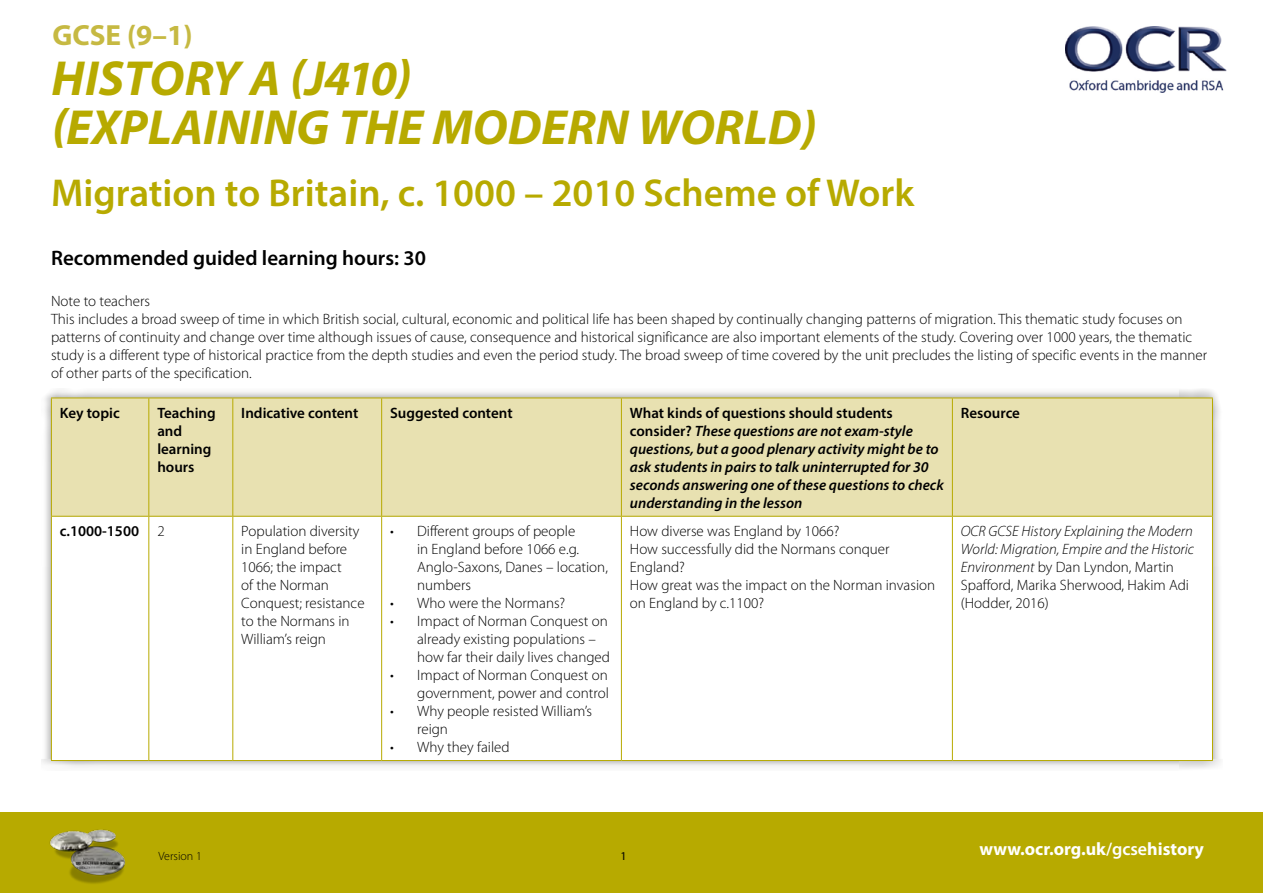
<style>
.page{position:relative;width:1263px;height:893px;background:#fff}
.page>*{position:absolute;margin:0;border:0;box-sizing:border-box;transform-origin:0 0}
.t1{font:italic 700 49.5px/49.5px "Myriad Pro";color:#b7aa00}
.t2{font:600 39px "Myriad Pro";color:#b7aa00}
.t3{font:700 29.25px "Myriad Pro";color:#c6b942}
.Semibold{font:600 21px "Myriad Pro";color:#000}
.t4{font:700 18px "Myriad Pro";color:#fff}
.Body_10pt{font:300 15px/18px "Myriad Pro";color:#000}
.Body_10pt-2{font:italic 600 15px/18px "Myriad Pro";color:#000}
.Body_10pt-3{font:italic 300 15px/18px "Myriad Pro";color:#000}
.Body_10pt-4{font:600 15px/18px "Myriad Pro";color:#000}
.t5{font:300 12px "Myriad Pro";color:#000}
.t6{font:12px "Myriad Pro";color:#000}
.s1{font-style:normal}
.s2{font-weight:600}
</style>
<div class="page">
<div style="left:0;top:812px;width:1263px;height:81px;background:#b7aa00"></div>
<img style="left:49px;top:829px;width:77px;height:55px">
<img style="left:1065px;top:26px;width:162px;height:67px">
<div style="left:41px;top:388px;width:1182px;height:383px;background:#000;opacity:.45"></div>
<div style="left:52px;top:399px;width:1160px;height:117px;background:#e8e1b1"></div>
<svg style="left:52px;top:517px;width:1160px;height:243px"></svg>
<hr style="left:51px;top:517px;width:1px;height:243px;background:#b7aa00">
<hr style="left:148px;top:517px;width:1px;height:243px;background:#b7aa00">
<hr style="left:232px;top:517px;width:1px;height:243px;background:#b7aa00">
<hr style="left:381px;top:517px;width:1px;height:243px;background:#b7aa00">
<hr style="left:621px;top:517px;width:1px;height:243px;background:#b7aa00">
<hr style="left:952px;top:517px;width:1px;height:243px;background:#b7aa00">
<hr style="left:1212px;top:517px;width:1px;height:243px;background:#b7aa00">
<hr style="left:51px;top:760px;width:98px;height:1px;background:#b7aa00">
<hr style="left:149px;top:760px;width:84px;height:1px;background:#b7aa00">
<hr style="left:233px;top:760px;width:149px;height:1px;background:#b7aa00">
<hr style="left:382px;top:760px;width:239px;height:1px;background:#b7aa00">
<hr style="left:621px;top:760px;width:331px;height:1px;background:#b7aa00">
<hr style="left:952px;top:760px;width:261px;height:1px;background:#b7aa00">
<hr style="left:51px;top:398px;width:98px;height:1px;background:#b7aa00">
<hr style="left:51px;top:398px;width:1px;height:118px;background:#b7aa00">
<hr style="left:149px;top:398px;width:84px;height:1px;background:#b7aa00">
<hr style="left:148px;top:398px;width:1px;height:118px;background:#b7aa00">
<hr style="left:233px;top:398px;width:149px;height:1px;background:#b7aa00">
<hr style="left:232px;top:398px;width:1px;height:118px;background:#b7aa00">
<hr style="left:382px;top:398px;width:239px;height:1px;background:#b7aa00">
<hr style="left:381px;top:398px;width:1px;height:118px;background:#b7aa00">
<hr style="left:621px;top:398px;width:331px;height:1px;background:#b7aa00">
<hr style="left:621px;top:398px;width:1px;height:118px;background:#b7aa00">
<hr style="left:952px;top:398px;width:261px;height:1px;background:#b7aa00">
<hr style="left:952px;top:398px;width:1px;height:118px;background:#b7aa00">
<hr style="left:1212px;top:398px;width:1px;height:118px;background:#b7aa00">
<hr style="left:51px;top:516px;width:98px;height:1px;background:#b7aa00">
<hr style="left:149px;top:516px;width:84px;height:1px;background:#b7aa00">
<hr style="left:233px;top:516px;width:149px;height:1px;background:#b7aa00">
<hr style="left:382px;top:516px;width:239px;height:1px;background:#b7aa00">
<hr style="left:621px;top:516px;width:331px;height:1px;background:#b7aa00">
<hr style="left:952px;top:516px;width:261px;height:1px;background:#b7aa00">
<h3 class="t3" style="left:52px;top:16px;width:142px">GCSE (9–1)</h3>
<h1 class="t1" style="left:52px;top:52px;width:767px">HISTORY A (J410)<br>(EXPLAINING THE MODERN WORLD)</h1>
<p class="t2" style="left:51px;top:169px;width:865px">Migration to Britain, c. 1000 – 2010 Scheme of Work</p>
<p class="Semibold" style="left:51px;top:245px;width:376px">Recommended guided learning hours: 30</p>
<p class="Body_10pt" style="left:51px;top:292px;width:101px">Note to teachers</p>
<p class="Body_10pt" style="left:51px;top:310px;width:1158px">This includes a broad sweep of time in which British social, cultural, economic and political life has been shaped by continually changing patterns of migration. This thematic study focuses on patterns of continuity and change over time although issues of cause, consequence and historical significance are also important elements of the study. Covering over 1000 years, the thematic study is a different type of historical practice from the depth studies and even the period study. The broad sweep of time covered by the unit precludes the listing of specific events in the manner of other parts of the specification.</p>
<p class="Body_10pt-4" style="left:60px;top:403px;width:61px">Key topic</p>
<p class="Body_10pt-4" style="left:157px;top:403px;width:60px">Teaching and learning hours</p>
<p class="Body_10pt-4" style="left:241px;top:403px;width:119px">Indicative content</p>
<p class="Body_10pt-4" style="left:390px;top:403px;width:124px">Suggested content</p>
<p class="Body_10pt-2" style="left:630px;top:403px;width:315px"><span class="s1">What kinds of questions should students consider?</span> These questions are not exam-style questions, but a good plenary activity might be to ask students in pairs to talk uninterrupted for 30 seconds answering one of these questions to check understanding in the lesson</p>
<p class="Body_10pt-4" style="left:961px;top:403px;width:61px">Resource</p>
<p class="Body_10pt-4" style="left:60px;top:522px;width:81px">c.1000-1500</p>
<p class="Body_10pt" style="left:157px;top:522px;width:9px">2</p>
<p class="Body_10pt" style="left:241px;top:522px;width:125px">Population diversity in England before<br>1066; the impact<br>of the Norman<br>Conquest; resistance to the Normans in<br>William’s reign</p>
<p class="Body_10pt" style="left:417px;top:522px;width:192px;text-indent:-27px">• Different groups of people<br>in England before 1066 e.g.<br>Anglo-Saxons, Danes – location, numbers</p>
<p class="Body_10pt" style="left:630px;top:522px;width:211px">How diverse was England by 1066?</p>
<p class="Body_10pt" style="left:630px;top:540px;width:261px">How successfully did the Normans conquer<br>England?</p>
<p class="Body_10pt" style="left:630px;top:576px;width:307px">How great was the impact on the Norman invasion on England by c.1100?</p>
<p class="Body_10pt-3" style="left:961px;top:522px;width:235px">OCR GCSE History Explaining the Modern World: Migration, Empire and the Historic Environment <span class="s1">by Dan Lyndon, Martin Spafford, Marika Sherwood, Hakim Adi (Hodder, 2016)</span></p>
<p class="Body_10pt" style="left:390px;top:594px;width:177px">• Who were the Normans?</p>
<p class="Body_10pt" style="left:417px;top:612px;width:194px;text-indent:-27px">• Impact of Norman Conquest on already existing populations – how far their daily lives changed</p>
<p class="Body_10pt" style="left:390px;top:666px;width:220px;text-align:right">• Impact of Norman Conquest on government, power and control</p>
<p class="Body_10pt" style="left:417px;top:702px;width:176px;text-indent:-27px">• Why people resisted William’s reign</p>
<p class="Body_10pt" style="left:390px;top:738px;width:121px">• Why they failed</p>
<p class="t5" style="left:158px;top:849px;width:45px">Version 1</p>
<p class="t6" style="left:620px;top:848px;width:8px">1</p>
<p class="t4" style="left:979px;top:838px;width:226px">www.ocr.org.uk<span class="s2">/gcse</span>history</p>
</div>
